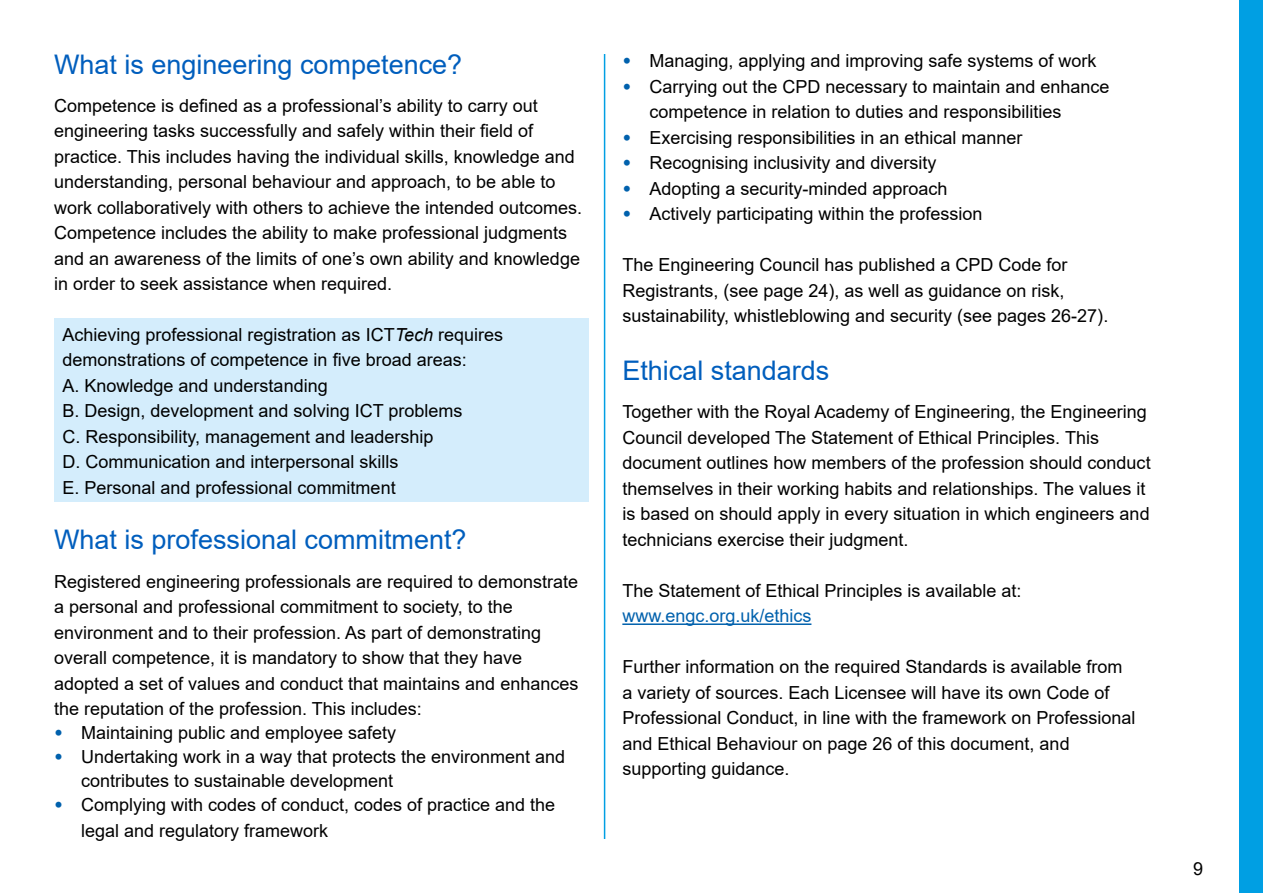
<style>
.page{position:relative;width:1263px;height:893px;background:#fff}
.page>*{position:absolute;margin:0;border:0;box-sizing:border-box;transform-origin:0 0}
.t1{font:27px "Arial";color:#005ebd}
.t2{font:18px/25.5px "Arial";color:#000}
.t3{font:18px "Arial";color:#0061ad}
.s1{font-style:italic}
.s2{font-weight:900;color:#0061ad}
</style>
<div class="page">
<div style="left:1240px;top:0;width:23px;height:893px;background:#009fe3"></div>
<hr style="left:604px;top:54px;width:1px;height:785px;background:#009fe3">
<div style="left:54px;top:319px;width:534px;height:183px;background:#d4edfc"></div>
<hr style="left:622px;top:623px;width:189px;height:2px;background:#0061ad">
<h1 class="t1" style="left:54px;top:46px;width:410px">What is engineering competence?</h1>
<p class="t2" style="left:54px;top:93px;width:530px">Competence is defined as a professional’s ability to carry out engineering tasks successfully and safely within their field of practice. This includes having the individual skills, knowledge and understanding, personal behaviour and approach, to be able to work collaboratively with others to achieve the intended outcomes.<br>Competence includes the ability to make professional judgments and an awareness of the limits of one’s own ability and knowledge in order to seek assistance when required.</p>
<p class="t2" style="left:63px;top:321px;width:442px">Achieving professional registration as ICT<span class="s1">Tech</span> requires demonstrations of competence in five broad areas:<br>A. Knowledge and understanding<br>B. Design, development and solving ICT problems<br>C. Responsibility, management and leadership<br>D. Communication and interpersonal skills<br>E. Personal and professional commitment</p>
<h1 class="t1" style="left:54px;top:521px;width:414px">What is professional commitment?</h1>
<p class="t2" style="left:54px;top:568px;width:526px">Registered engineering professionals are required to demonstrate a personal and professional commitment to society, to the environment and to their profession. As part of demonstrating overall competence, it is mandatory to show that they have adopted a set of values and conduct that maintains and enhances the reputation of the profession. This includes:</p>
<p class="t2" style="left:54px;top:720px;width:344px"><span class="s2">•</span> Maintaining public and employee safety</p>
<p class="t2" style="left:81px;top:745px;width:486px;line-height:24px;text-indent:-27px"><span class="s2">•</span> Undertaking work in a way that protects the environment and contributes to sustainable development</p>
<p class="t2" style="left:81px;top:792px;width:476px;text-indent:-27px"><span class="s2">•</span> Complying with codes of conduct, codes of practice and the legal and regulatory framework</p>
<p class="t2" style="left:622px;top:48px;width:476px"><span class="s2">•</span> Managing, applying and improving safe systems of work</p>
<p class="t2" style="left:649px;top:73px;width:462px;text-indent:-27px"><span class="s2">•</span> Carrying out the CPD necessary to maintain and enhance competence in relation to duties and responsibilities</p>
<p class="t2" style="left:622px;top:124px;width:402px"><span class="s2">•</span> Exercising responsibilities in an ethical manner</p>
<p class="t2" style="left:622px;top:150px;width:316px"><span class="s2">•</span> Recognising inclusivity and diversity</p>
<p class="t2" style="left:622px;top:175px;width:327px"><span class="s2">•</span> Adopting a security-minded approach</p>
<p class="t2" style="left:622px;top:201px;width:362px"><span class="s2">•</span> Actively participating within the profession</p>
<p class="t2" style="left:622px;top:252px;width:487px">The Engineering Council has published a CPD Code for<br>Registrants, (see page 24), as well as guidance on risk, sustainability, whistleblowing and security (see pages 26-27).</p>
<h1 class="t1" style="left:622px;top:352px;width:209px">Ethical standards</h1>
<p class="t2" style="left:622px;top:399px;width:530px">Together with the Royal Academy of Engineering, the Engineering Council developed The Statement of Ethical Principles. This document outlines how members of the profession should conduct themselves in their working habits and relationships. The values it is based on should apply in every situation in which engineers and technicians exercise their judgment.</p>
<p class="t2" style="left:622px;top:578px;width:401px">The Statement of Ethical Principles is available at:</p>
<p class="t3" style="left:622px;top:604px;width:191px">www.engc.org.uk/ethics</p>
<p class="t2" style="left:622px;top:654px;width:515px">Further information on the required Standards is available from a variety of sources. Each Licensee will have its own Code of Professional Conduct, in line with the framework on Professional and Ethical Behaviour on page 26 of this document, and supporting guidance.</p>
<p class="t2" style="left:1193px;top:855px;width:12px">9</p>
</div>
